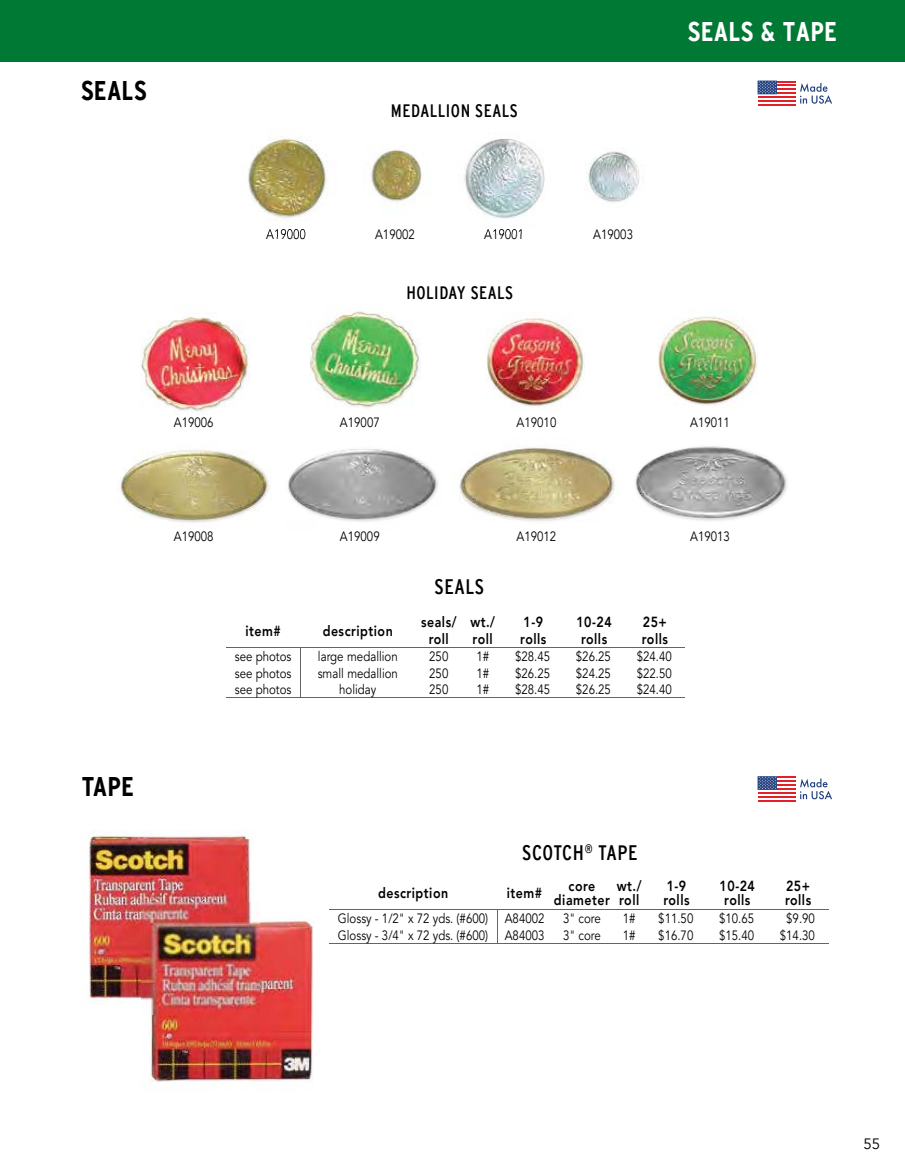
<style>
.page{position:relative;width:905px;height:1175px;background:#fff}
.page>*{position:absolute;margin:0;border:0;box-sizing:border-box;transform-origin:0 0}
.t1{font:700 27px "Interstate Cond Mono";letter-spacing:.01em;color:#fff}
.t2{font:700 27px "Interstate Cond Mono";letter-spacing:.005em;color:#000}
.t3{font:21px "Interstate Cond Mono";letter-spacing:.03em;color:#000}
.t4{font:18px "Interstate Cond Mono";letter-spacing:.03em;color:#000}
.t5{font:15px "Avenir LT Std";color:#000}
.t6{font:800 14.7px/13.5px "Avenir LT Std";letter-spacing:.04em;color:#000;scale:.85 1}
.t7{font:13.5px "Avenir LT Std";color:#000;scale:.85 1}
</style>
<div class="page">
<div style="left:0;top:0;width:904px;height:62px;background:#007934"></div>
<hr style="left:329px;top:909px;width:168px;height:1px;background:#636466">
<hr style="left:497px;top:909px;width:54px;height:1px;background:#636466">
<hr style="left:551px;top:909px;width:61px;height:1px;background:#636466">
<hr style="left:612px;top:909px;width:34px;height:1px;background:#636466">
<hr style="left:646px;top:909px;width:61px;height:1px;background:#636466">
<hr style="left:707px;top:909px;width:60px;height:1px;background:#636466">
<hr style="left:767px;top:909px;width:61px;height:1px;background:#636466">
<hr style="left:497px;top:943px;width:54px;height:1px;background:#636466">
<hr style="left:551px;top:943px;width:61px;height:1px;background:#636466">
<hr style="left:612px;top:943px;width:34px;height:1px;background:#636466">
<hr style="left:646px;top:943px;width:61px;height:1px;background:#636466">
<hr style="left:707px;top:943px;width:60px;height:1px;background:#636466">
<hr style="left:767px;top:943px;width:61px;height:1px;background:#636466">
<svg style="left:497px;top:910px;width:1px;height:33px"></svg>
<hr style="left:329px;top:943px;width:168px;height:1px;background:#636466">
<svg style="left:300px;top:648px;width:1px;height:49px"></svg>
<hr style="left:226px;top:697px;width:74px;height:1px;background:#636466">
<hr style="left:300px;top:697px;width:115px;height:1px;background:#636466">
<hr style="left:415px;top:697px;width:47px;height:1px;background:#636466">
<hr style="left:462px;top:697px;width:41px;height:1px;background:#636466">
<hr style="left:503px;top:697px;width:60px;height:1px;background:#636466">
<hr style="left:563px;top:697px;width:61px;height:1px;background:#636466">
<hr style="left:624px;top:697px;width:61px;height:1px;background:#636466">
<hr style="left:226px;top:647px;width:74px;height:1px;background:#636466">
<hr style="left:300px;top:647px;width:115px;height:1px;background:#636466">
<hr style="left:415px;top:647px;width:47px;height:1px;background:#636466">
<hr style="left:462px;top:647px;width:41px;height:1px;background:#636466">
<hr style="left:503px;top:647px;width:60px;height:1px;background:#636466">
<hr style="left:563px;top:647px;width:61px;height:1px;background:#636466">
<hr style="left:624px;top:647px;width:61px;height:1px;background:#636466">
<img style="left:82px;top:831px;width:169px;height:173px">
<img style="left:150px;top:919px;width:164px;height:163px">
<img style="left:141px;top:902px;width:118px;height:112px">
<img style="left:248px;top:138px;width:78px;height:99px">
<img style="left:266px;top:229px;width:39px;height:8px">
<img style="left:370px;top:149px;width:52px;height:53px">
<img style="left:464px;top:139px;width:81px;height:95px">
<img style="left:484px;top:229px;width:37px;height:5px">
<img style="left:586px;top:151px;width:54px;height:52px">
<img style="left:140px;top:315px;width:109px;height:97px">
<img style="left:310px;top:311px;width:110px;height:97px">
<img style="left:486px;top:318px;width:98px;height:89px">
<img style="left:658px;top:316px;width:99px;height:89px">
<img style="left:120px;top:450px;width:150px;height:73px">
<img style="left:288px;top:449px;width:150px;height:73px">
<img style="left:459px;top:447px;width:156px;height:74px">
<img style="left:635px;top:446px;width:152px;height:75px">
<hr style="left:757px;top:104px;width:38px;height:2px;background:#e31f27">
<svg style="left:757px;top:81px;width:75px;height:23px"></svg>
<hr style="left:757px;top:799px;width:38px;height:2px;background:#e31f27">
<svg style="left:757px;top:776px;width:75px;height:23px"></svg>
<h1 class="t2" style="left:81px;top:76px;width:67px">SEALS</h1>
<h3 class="t4" style="left:391px;top:101px;width:128px">MEDALLION SEALS</h3>
<p class="t7" style="left:266px;top:226px;width:48px">A19000</p>
<p class="t7" style="left:375px;top:226px;width:48px">A19002</p>
<p class="t7" style="left:484px;top:226px;width:48px">A19001</p>
<p class="t7" style="left:593px;top:226px;width:48px">A19003</p>
<h3 class="t4" style="left:406px;top:282px;width:108px">HOLIDAY SEALS</h3>
<h1 class="t1" style="left:687px;top:16px;width:151px">SEALS &amp; TAPE</h1>
<p class="t7" style="left:174px;top:415px;width:48px">A19006</p>
<p class="t7" style="left:340px;top:415px;width:48px">A19007</p>
<p class="t7" style="left:516px;top:415px;width:48px">A19010</p>
<p class="t7" style="left:690px;top:415px;width:48px">A19011</p>
<h1 class="t2" style="left:82px;top:771px;width:54px">TAPE</h1>
<p class="t7" style="left:174px;top:528px;width:48px">A19008</p>
<p class="t7" style="left:340px;top:528px;width:48px">A19009</p>
<p class="t7" style="left:516px;top:528px;width:48px">A19012</p>
<p class="t7" style="left:690px;top:528px;width:48px">A19013</p>
<h2 class="t3" style="left:434px;top:574px;width:51px">SEALS</h2>
<p class="t6" style="left:245px;top:624px;width:43px">item#</p>
<p class="t6" style="left:323px;top:624px;width:84px">description</p>
<p class="t6" style="left:421px;top:613px;width:43px;line-height:17.5px;text-align:center">seals/ roll</p>
<p class="t6" style="left:470px;top:613px;width:31px;line-height:17.5px">wt./ roll</p>
<p class="t6" style="left:520px;top:613px;width:32px;line-height:17.5px">1-9 rolls</p>
<p class="t6" style="left:576px;top:613px;width:43px;line-height:17.5px;text-align:center">10-24 rolls</p>
<p class="t6" style="left:641px;top:613px;width:32px;line-height:17.5px">25+ rolls</p>
<p class="t7" style="left:235px;top:648px;width:68px">see photos</p>
<p class="t7" style="left:318px;top:648px;width:95px">large medallion</p>
<p class="t7" style="left:429px;top:648px;width:24px">250</p>
<p class="t7" style="left:476px;top:648px;width:17px">1#</p>
<p class="t7" style="left:515px;top:648px;width:43px">$28.45</p>
<p class="t7" style="left:576px;top:648px;width:43px">$26.25</p>
<p class="t7" style="left:636px;top:648px;width:43px">$24.40</p>
<p class="t7" style="left:235px;top:665px;width:68px">see photos</p>
<p class="t7" style="left:318px;top:665px;width:96px">small medallion</p>
<p class="t7" style="left:429px;top:665px;width:24px">250</p>
<p class="t7" style="left:476px;top:665px;width:17px">1#</p>
<p class="t7" style="left:515px;top:665px;width:43px">$26.25</p>
<p class="t7" style="left:576px;top:665px;width:43px">$24.25</p>
<p class="t7" style="left:636px;top:665px;width:43px">$22.50</p>
<p class="t7" style="left:235px;top:682px;width:68px">see photos</p>
<p class="t7" style="left:339px;top:682px;width:45px">holiday</p>
<p class="t7" style="left:429px;top:682px;width:24px">250</p>
<p class="t7" style="left:476px;top:682px;width:17px">1#</p>
<p class="t7" style="left:515px;top:682px;width:43px">$28.45</p>
<p class="t7" style="left:576px;top:682px;width:43px">$26.25</p>
<p class="t7" style="left:636px;top:682px;width:43px">$24.40</p>
<h2 class="t3" style="left:522px;top:841px;width:117px">SCOTCH<sup>®</sup> TAPE</h2>
<p class="t6" style="left:378px;top:886px;width:84px">description</p>
<p class="t6" style="left:507px;top:886px;width:43px">item#</p>
<p class="t6" style="left:554px;top:879px;width:67px;text-align:center">core diameter</p>
<p class="t6" style="left:617px;top:879px;width:31px">wt./ roll</p>
<p class="t6" style="left:663px;top:879px;width:32px">1-9 rolls</p>
<p class="t6" style="left:719px;top:879px;width:43px;text-align:center">10-24 rolls</p>
<p class="t6" style="left:785px;top:879px;width:32px">25+ rolls</p>
<p class="t7" style="left:338px;top:910px;width:244px">Glossy - 1/2" x 72 yds. (#600) A84002</p>
<p class="t7" style="left:563px;top:910px;width:46px">3" core</p>
<p class="t7" style="left:623px;top:910px;width:17px">1#</p>
<p class="t7" style="left:658px;top:910px;width:43px">$11.50</p>
<p class="t7" style="left:719px;top:910px;width:43px">$10.65</p>
<p class="t7" style="left:786px;top:910px;width:35px">$9.90</p>
<p class="t7" style="left:338px;top:927px;width:244px">Glossy - 3/4" x 72 yds. (#600) A84003</p>
<p class="t7" style="left:563px;top:927px;width:46px">3" core</p>
<p class="t7" style="left:623px;top:927px;width:17px">1#</p>
<p class="t7" style="left:658px;top:927px;width:43px">$16.70</p>
<p class="t7" style="left:719px;top:927px;width:43px">$15.40</p>
<p class="t7" style="left:779px;top:927px;width:43px">$14.30</p>
<p class="t5" style="left:863px;top:1135px;width:18px">55</p>
</div>
